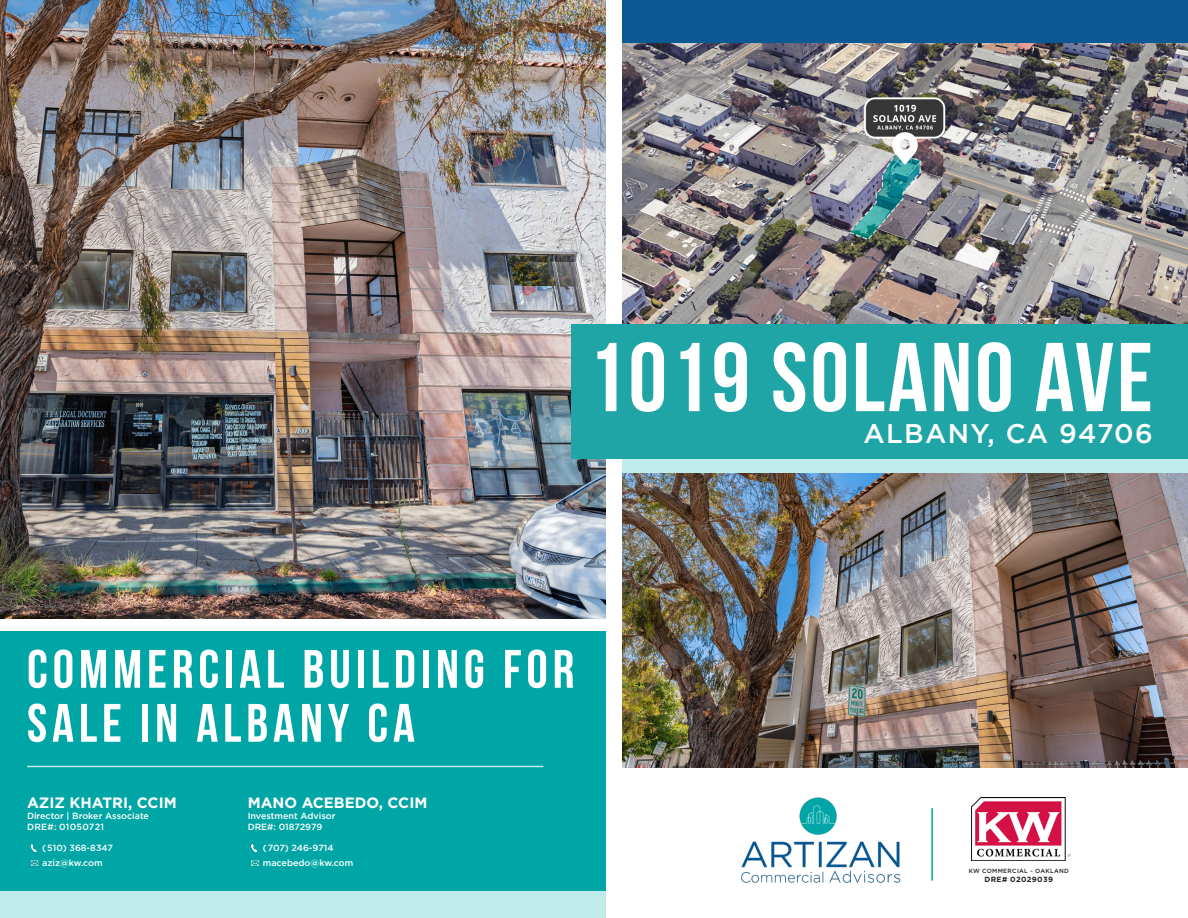
<style>
.page{position:relative;width:1188px;height:918px;background:#fff}
.page>*{position:absolute;margin:0;border:0;box-sizing:border-box;transform-origin:0 0}
.t1{font:700 97.5px "Bebas Neue";letter-spacing:.03em;color:#fff}
.t2{font:700 54px/54px "Bebas Neue";letter-spacing:.09em;color:#fff}
.t3{font:500 27px "Gotham";letter-spacing:.05em;color:#fff}
.t4{font:700 15px "Gotham";color:#fff}
.t5{font:500 9px/10.8px "Gotham";color:#fff}
.t6{font:700 7.5px "Gotham";letter-spacing:.05em;color:#231f20}
.t7{font:500 6px "Gotham";letter-spacing:.05em;color:#231f20}
</style>
<div class="page">
<img style="left:0;top:0;width:606px;height:619px">
<div style="left:0;top:632px;width:606px;height:259px;background:#00a6a6"></div>
<img style="left:741px;top:798px;width:160px;height:85px">
<img style="left:972px;top:798px;width:99px;height:62px">
<img style="left:622px;top:472px;width:566px;height:296px">
<img style="left:622px;top:42px;width:566px;height:282px">
<div style="left:0;top:891px;width:606px;height:27px;background:#bfebeb"></div>
<div style="left:622px;top:459px;width:566px;height:13px;background:#bfebeb"></div>
<div style="left:571px;top:324px;width:617px;height:135px;background:#20a5a6"></div>
<hr style="left:27px;top:766px;width:516px;height:1px;background:#bfebeb">
<svg style="left:30px;top:844px;width:9px;height:23px"></svg>
<svg style="left:250px;top:844px;width:9px;height:23px"></svg>
<div style="left:622px;top:0;width:566px;height:42px;background:#0a5994"></div>
<hr style="left:931px;top:808px;width:2px;height:73px;background:#00a6a6">
<h1 class="t1" style="left:587px;top:324px;width:567px">1019 SOLANO AVE</h1>
<h3 class="t3" style="left:864px;top:415px;width:291px">ALBANY, CA 94706</h3>
<h2 class="t2" style="left:27px;top:641px;width:549px">COMMERCIAL BUILDING FOR<br>SALE IN ALBANY CA</h2>
<h3 class="t4" style="left:27px;top:793px;width:151px">AZIZ KHATRI, CCIM</h3>
<p class="t5" style="left:27px;top:810px;width:124px">Director | Broker Associate<br>DRE#: 01050721</p>
<p class="t5" style="left:42px;top:841px;width:72px;line-height:14.5px">(510) 368-8347 aziz@kw.com</p>
<h3 class="t4" style="left:248px;top:793px;width:181px">MANO ACEBEDO, CCIM</h3>
<p class="t5" style="left:248px;top:810px;width:89px">Investment Advisor<br>DRE#: 01872979</p>
<p class="t5" style="left:263px;top:841px;width:92px;line-height:14.5px">(707) 246-9714 macebedo@kw.com</p>
<p class="t7" style="left:969px;top:867px;width:102px">KW COMMERCIAL - OAKLAND</p>
<p class="t6" style="left:985px;top:875px;width:70px">DRE# 02029039</p>
</div>
